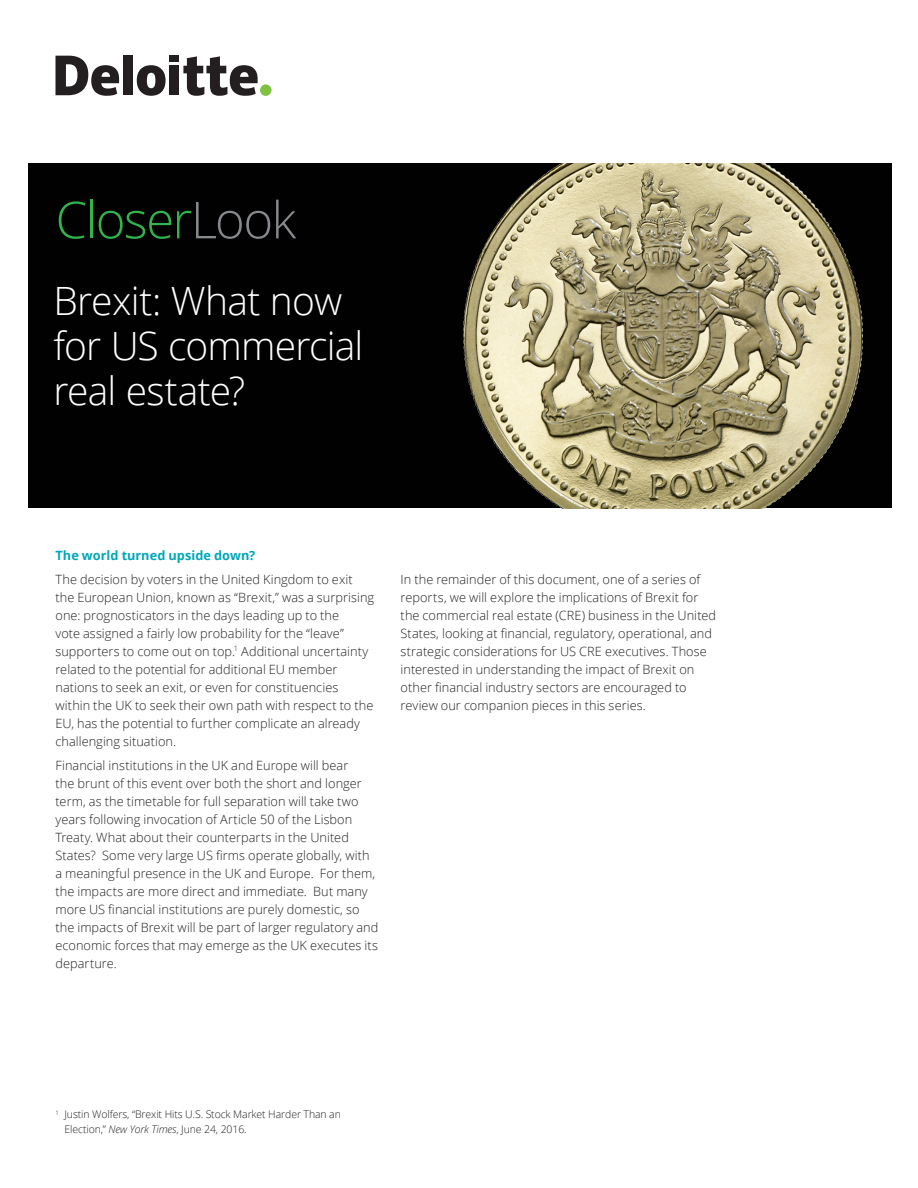
<style>
.page{position:relative;width:918px;height:1188px;background:#fff}
.page>*{position:absolute;margin:0;border:0;box-sizing:border-box;transform-origin:0 0}
.Introduction__14_18p{font:300 51px "Open Sans";letter-spacing:-.03em;color:#31b44a}
.Introduction__14_18p-2{font:300 39px/45px "Open Sans";letter-spacing:-.02em;color:#fff}
.Body_copy__8_5_12pt{font:300 12.75px/18px "Open Sans";letter-spacing:.005em;color:#231f20}
.Subhead_A__8_5_12pt{font:700 12.75px "Open Sans";letter-spacing:.005em;color:#00a6b9}
.EndNotes_02{font:300 10.5px/14.2px "Open Sans";letter-spacing:-.01em;color:#231f20}
.s1{color:#868a8e}
.s2{font-style:italic}
</style>
<div class="page">
<div style="left:28px;top:163px;width:864px;height:345px;background:#010101"></div>
<img style="left:463px;top:163px;width:400px;height:345px">
<div style="left:260px;top:84px;width:11px;height:12px;background:#7fc241;border-radius:50%"></div>
<div style="left:123px;top:56px;width:10px;height:39px;background:#231f20"></div>
<svg style="left:137px;top:65px;width:29px;height:31px"></svg>
<div style="left:170px;top:66px;width:9px;height:29px;background:#231f20"></div>
<div style="left:170px;top:56px;width:9px;height:6px;background:#231f20"></div>
<svg style="left:183px;top:56px;width:75px;height:40px"></svg>
<svg style="left:56px;top:56px;width:63px;height:40px"></svg>
<p class="Introduction__14_18p" style="left:56px;top:185px;width:242px">Closer<span class="s1">Look</span></p>
<p class="Introduction__14_18p-2" style="left:53px;top:277px;width:312px">Brexit: What now for US commercial real estate?</p>
<p class="Subhead_A__8_5_12pt" style="left:56px;top:546px;width:201px">The world turned upside down?</p>
<p class="Body_copy__8_5_12pt" style="left:56px;top:570px;width:320px">The decision by voters in the United Kingdom to exit the European Union, known as “Brexit,” was a surprising one: prognosticators in the days leading up to the<br>vote assigned a fairly low probability for the “leave” supporters to come out on top.<sup>1</sup> Additional uncertainty related to the potential for additional EU member nations to seek an exit, or even for constituencies within the UK to seek their own path with respect to the EU, has the potential to further complicate an already challenging situation.</p>
<p class="Body_copy__8_5_12pt" style="left:56px;top:756px;width:324px">Financial institutions in the UK and Europe will bear<br>the brunt of this event over both the short and longer term, as the timetable for full separation will take two years following invocation of Article 50 of the Lisbon Treaty. What about their counterparts in the United States? Some very large US firms operate globally, with a meaningful presence in the UK and Europe. For them, the impacts are more direct and immediate. But many more US financial institutions are purely domestic, so the impacts of Brexit will be part of larger regulatory and economic forces that may emerge as the UK executes its departure.</p>
<p class="Body_copy__8_5_12pt" style="left:401px;top:570px;width:317px">In the remainder of this document, one of a series of reports, we will explore the implications of Brexit for the commercial real estate (CRE) business in the United States, looking at financial, regulatory, operational, and strategic considerations for US CRE executives. Those interested in understanding the impact of Brexit on other financial industry sectors are encouraged to review our companion pieces in this series.</p>
<p class="EndNotes_02" style="left:64px;top:1107px;width:278px;text-indent:-9px"><sup>1</sup> Justin Wolfers, “Brexit Hits U.S. Stock Market Harder Than an<br>Election,” <span class="s2">New York Times</span>, June 24, 2016.</p>
</div>
